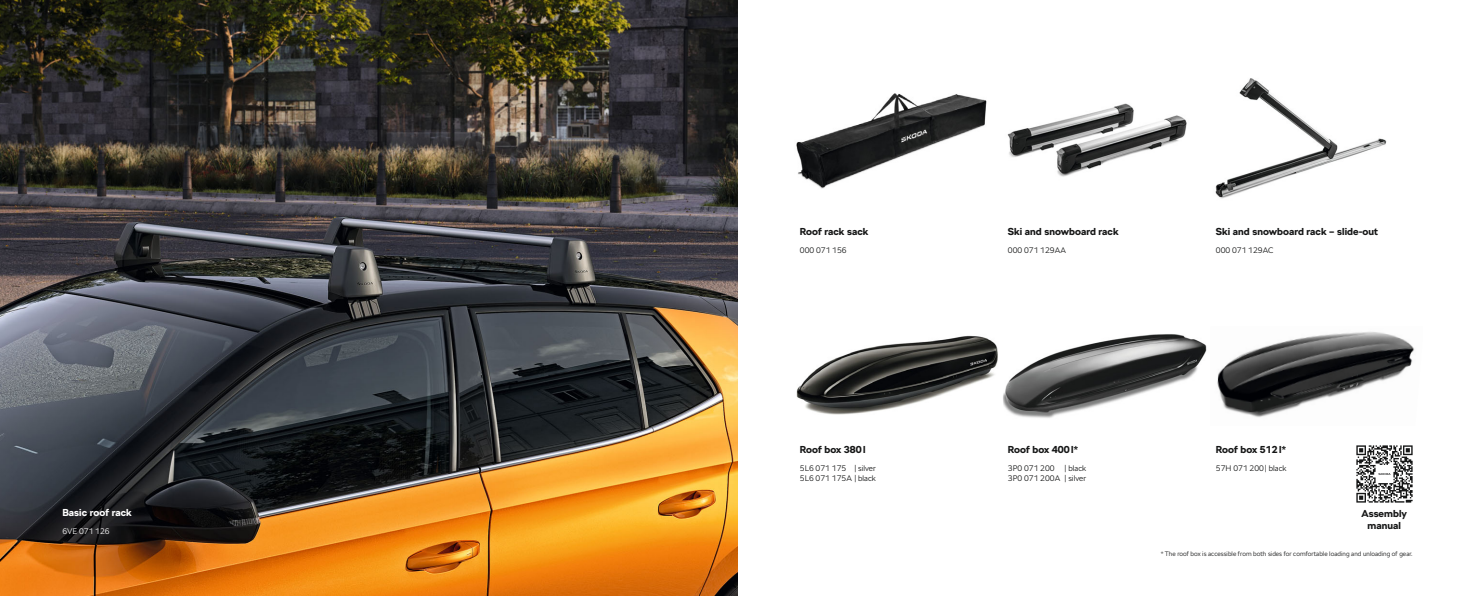
<style>
.page{position:relative;width:1475px;height:596px;background:#fff}
.page>*{position:absolute;margin:0;border:0;box-sizing:border-box;transform-origin:0 0}
.t1{font:700 10px/12px "SKODA Next";letter-spacing:.005em;color:#151616;text-align:center}
.t2{font:700 10px "SKODA Next";letter-spacing:.005em;color:#fff}
.t3{font:300 8px/10px "SKODA Next";letter-spacing:.005em;color:#151616}
.t4{font:300 8px "SKODA Next";letter-spacing:.005em;color:#fff}
.t5{font:300 6.5px "SKODA Next";letter-spacing:.01em;color:#151616}
</style>
<div class="page">
<img style="left:0;top:0;width:737px;height:595px">
<img style="left:1007px;top:103px;width:180px;height:74px">
<img style="left:796px;top:93px;width:191px;height:96px">
<img style="left:796px;top:331px;width:619px;height:87px">
<img style="left:1002px;top:326px;width:1px;height:99px">
<img style="left:1215px;top:78px;width:172px;height:121px">
<img style="left:1356px;top:445px;width:56px;height:57px">
<p class="t2" style="left:62px;top:509px;width:71px">Basic roof rack</p>
<p class="t4" style="left:62px;top:527px;width:49px">6VE 071 126</p>
<p class="t1" style="left:799px;top:227px;width:70px">Roof rack sack</p>
<p class="t3" style="left:799px;top:245px;width:48px">000 071 156</p>
<p class="t1" style="left:799px;top:444px;width:67px">Roof box 380 l</p>
<p class="t3" style="left:799px;top:463px;width:77px">5L6 071 175 | silver<br>5L6 071 175A | black</p>
<p class="t1" style="left:1007px;top:227px;width:112px">Ski and snowboard rack</p>
<p class="t3" style="left:1007px;top:245px;width:60px">000 071 129AA</p>
<p class="t1" style="left:1215px;top:227px;width:164px">Ski and snowboard rack – slide-out</p>
<p class="t3" style="left:1215px;top:245px;width:59px">000 071 129AC</p>
<p class="t1" style="left:1007px;top:444px;width:71px">Roof box 400 l*</p>
<p class="t3" style="left:1007px;top:463px;width:80px">3P0 071 200 | black<br>3P0 071 200A | silver</p>
<p class="t1" style="left:1215px;top:444px;width:71px">Roof box 512 l*</p>
<p class="t3" style="left:1215px;top:463px;width:72px">57H 071 200 | black</p>
<p class="t1" style="left:1361px;top:508px;width:47px">Assembly manual</p>
<p class="t5" style="left:1160px;top:550px;width:253px">* The roof box is accessible from both sides for comfortable loading and unloading of gear.</p>
</div>
